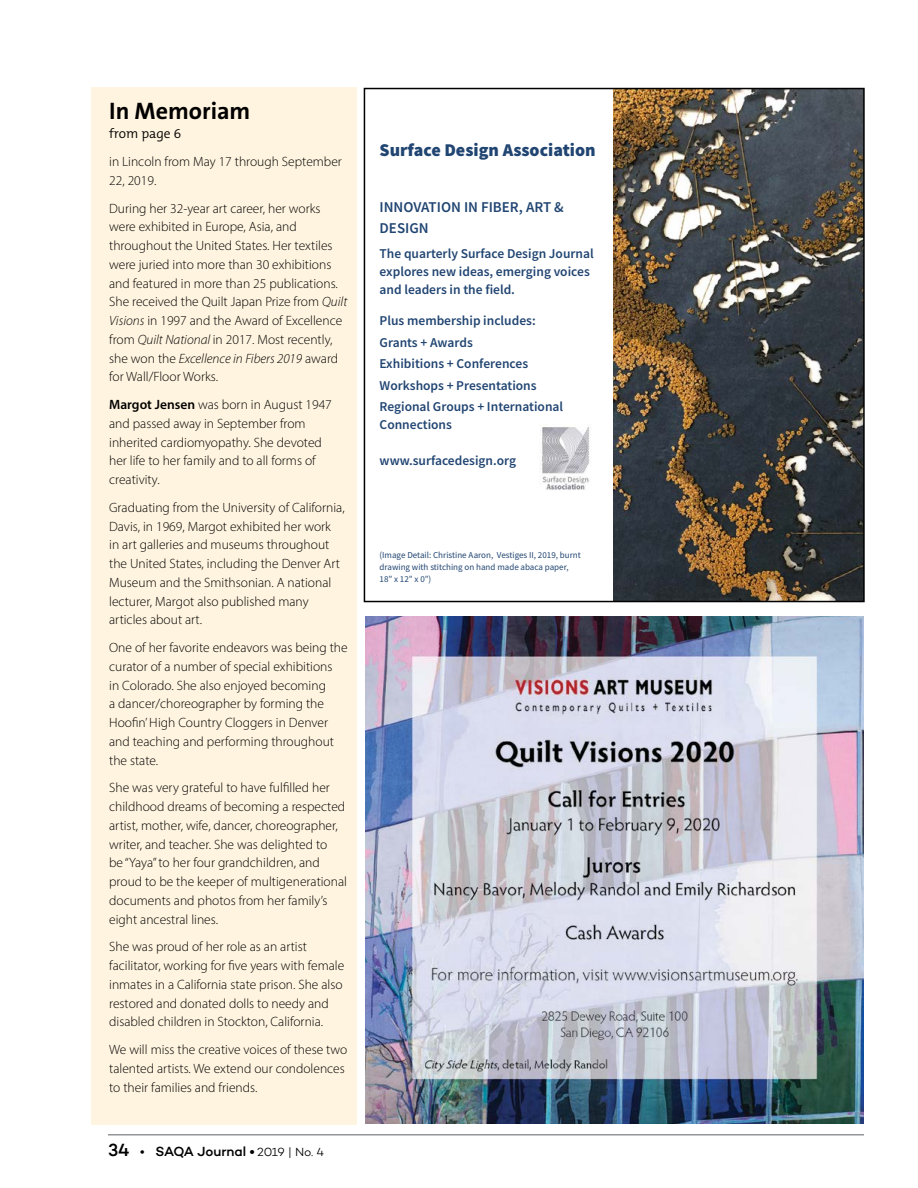
<style>
.page{position:relative;width:918px;height:1188px;background:#fff}
.page>*{position:absolute;margin:0;border:0;box-sizing:border-box;transform-origin:0 0}
.t1{font:700 24px "The Sans B W7";color:#000}
.t2{font:900 18px "Source Sans Pro";color:#214572}
.t3{font:600 15px/21px "Source Sans Pro";color:#214572}
.t4{font:300 13.5px/18.8px "Myriad Pro";color:#000}
.t5{font:600 13.5px/21.5px "Source Sans Pro";color:#214572}
.t6{font:500 13.5px "Campton";letter-spacing:-.005em;color:#000}
.t7{font:300 13.5px "The Mix B W4";color:#000}
.t8{font:9px/12px "Source Sans Pro";color:#214572}
.s1{font-style:italic}
.s2{font-weight:600}
.s3{font-size:18px}
.s4{font-weight:700}
.s5{font-weight:300;font-size:12px}
</style>
<div class="page">
<hr style="left:108px;top:1134px;width:756px;height:2px;background:#939598">
<div style="left:92px;top:88px;width:265px;height:1037px;background:#fff4df"></div>
<img style="left:614px;top:91px;width:248px;height:508px">
<img style="left:541px;top:427px;width:49px;height:63px">
<div style="left:364px;top:88px;width:501px;height:514px;border:2px solid #000"></div>
<img style="left:365px;top:617px;width:499px;height:506px">
<h1 class="t1" style="left:109px;top:95px;width:143px">In Memoriam</h1>
<p class="t7" style="left:109px;top:125px;width:73px">from page 6</p>
<p class="t4" style="left:109px;top:152px;width:234px">in Lincoln from May 17 through September<br>22, 2019.</p>
<p class="t4" style="left:109px;top:199px;width:240px">During her 32-year art career, her works were exhibited in Europe, Asia, and throughout the United States. Her textiles were juried into more than 30 exhibitions and featured in more than 25 publications.<br>She received the Quilt Japan Prize from <span class="s1">Quilt Visions</span> in 1997 and the Award of Excellence from <span class="s1">Quilt National</span> in 2017. Most recently, she won the <span class="s1">Excellence in Fibers 2019</span> award for Wall/Floor Works.</p>
<p class="t4" style="left:109px;top:395px;width:224px"><span class="s2">Margot Jensen</span> was born in August 1947 and passed away in September from inherited cardiomyopathy. She devoted her life to her family and to all forms of creativity.</p>
<p class="t4" style="left:109px;top:498px;width:237px">Graduating from the University of California, Davis, in 1969, Margot exhibited her work<br>in art galleries and museums throughout the United States, including the Denver Art Museum and the Smithsonian. A national lecturer, Margot also published many articles about art.</p>
<p class="t4" style="left:109px;top:638px;width:240px">One of her favorite endeavors was being the curator of a number of special exhibitions<br>in Colorado. She also enjoyed becoming<br>a dancer/choreographer by forming the Hoofin’ High Country Cloggers in Denver and teaching and performing throughout the state.</p>
<p class="t4" style="left:109px;top:778px;width:239px">She was very grateful to have fulfilled her childhood dreams of becoming a respected artist, mother, wife, dancer, choreographer, writer, and teacher. She was delighted to<br>be “Yaya” to her four grandchildren, and proud to be the keeper of multigenerational documents and photos from her family’s eight ancestral lines.</p>
<p class="t4" style="left:109px;top:937px;width:237px">She was proud of her role as an artist facilitator, working for five years with female inmates in a California state prison. She also restored and donated dolls to needy and disabled children in Stockton, California.</p>
<p class="t4" style="left:109px;top:1040px;width:240px">We will miss the creative voices of these two talented artists. We extend our condolences to their families and friends.</p>
<p class="t6" style="left:108px;top:1143px;width:218px"><span class="s3">34</span> • SAQA Journal <span class="s4">•</span> <span class="s5">2019 | No. 4</span></p>
<h2 class="t2" style="left:380px;top:138px;width:218px">Surface Design Association</h2>
<p class="t3" style="left:380px;top:196px;width:186px">INNOVATION IN FIBER, ART &amp;<br>DESIGN</p>
<p class="t5" style="left:380px;top:244px;width:216px;line-height:18px">The quarterly Surface Design Journal explores new ideas, emerging voices and leaders in the field.</p>
<p class="t5" style="left:380px;top:310px;width:185px">Plus membership includes:<br>Grants + Awards<br>Exhibitions + Conferences<br>Workshops + Presentations<br>Regional Groups + International</p>
<p class="t5" style="left:380px;top:414px;width:74px">Connections</p>
<p class="t5" style="left:380px;top:450px;width:138px">www.surfacedesign.org</p>
<p class="t8" style="left:380px;top:549px;width:203px">(Image Detail: Christine Aaron, Vestiges II, 2019, burnt drawing with stitching on hand made abaca paper,<br>18” x 12” x 0”)</p>
</div>
